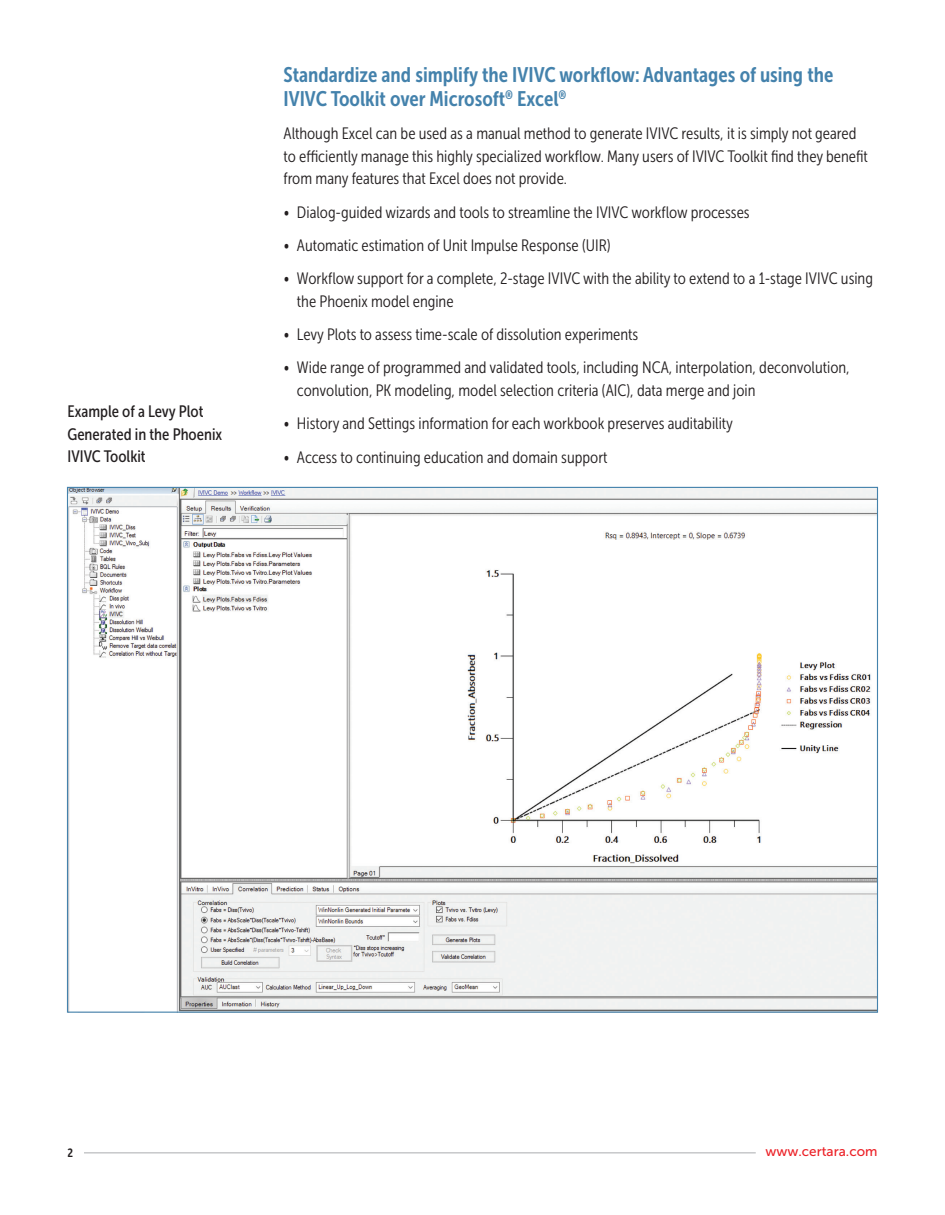
<style>
.page{position:relative;width:945px;height:1215px;background:#fff}
.page>*{position:absolute;margin:0;border:0;box-sizing:border-box;transform-origin:0 0}
.t1{font:21px/24px "Museo Sans Cond 700";color:#4482ac}
.t2{font:16.5px/22.5px "Museo Sans Cond 300";color:#231f20}
.t3{font:16.5px/22.5px "Museo Sans Cond 500";color:#231f20}
.t4{font:13.5px "Museo Sans 500";color:#ec2127}
.t5{font:12px "Museo Sans Cond 700";color:#231f20}
</style>
<div class="page">
<hr style="left:84px;top:1152px;width:672px;height:2px;background:#c7c8ca">
<img style="left:69px;top:489px;width:807px;height:522px">
<p class="t3" style="left:67px;top:401px;width:156px">Example of a Levy Plot<br>Generated in the Phoenix<br>IVIVC Toolkit</p>
<p class="t1" style="left:284px;top:63px;width:551px">Standardize and simplify the IVIVC workflow: Advantages of using the<br>IVIVC Toolkit over Microsoft<sup>®</sup> Excel<sup>®</sup></p>
<p class="t2" style="left:284px;top:123px;width:586px">Although Excel can be used as a manual method to generate IVIVC results, it is simply not geared to efficiently manage this highly specialized workflow. Many users of IVIVC Toolkit find they benefit from many features that Excel does not provide.</p>
<p class="t2" style="left:284px;top:201px;width:468px">• Dialog-guided wizards and tools to streamline the IVIVC workflow processes</p>
<p class="t2" style="left:284px;top:234px;width:329px">• Automatic estimation of Unit Impulse Response (UIR)</p>
<p class="t2" style="left:297px;top:268px;width:578px;text-indent:-13px">• Workflow support for a complete, 2-stage IVIVC with the ability to extend to a 1-stage IVIVC using the Phoenix model engine</p>
<p class="t2" style="left:284px;top:323px;width:356px">• Levy Plots to assess time-scale of dissolution experiments</p>
<p class="t2" style="left:297px;top:357px;width:554px;text-indent:-13px">• Wide range of programmed and validated tools, including NCA, interpolation, deconvolution, convolution, PK modeling, model selection criteria (AIC), data merge and join</p>
<p class="t2" style="left:284px;top:412px;width:451px">• History and Settings information for each workbook preserves auditability</p>
<p class="t2" style="left:284px;top:446px;width:326px">• Access to continuing education and domain support</p>
<p class="t5" style="left:68px;top:1146px;width:7px">2</p>
<p class="t4" style="left:766px;top:1144px;width:113px">www.certara.com</p>
</div>
